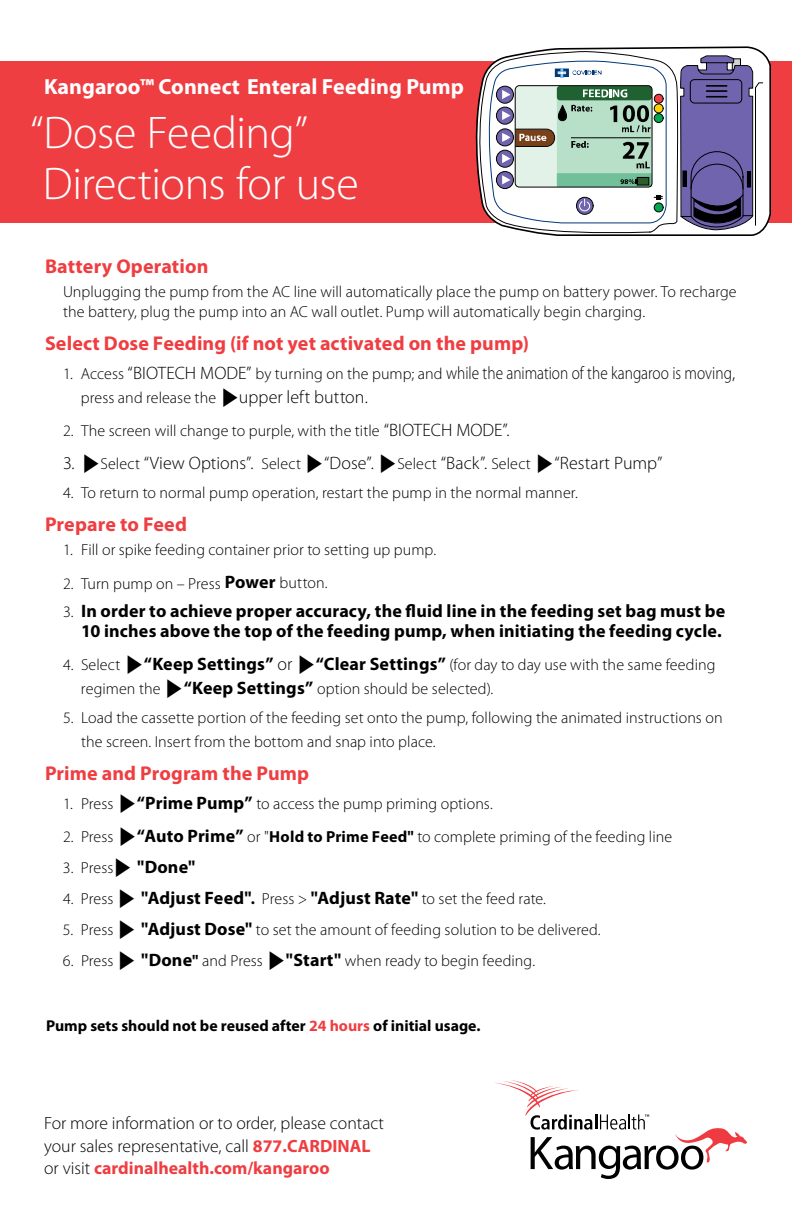
<style>
.page{position:relative;width:792px;height:1224px;background:#fff}
.page>*{position:absolute;margin:0;border:0;box-sizing:border-box;transform-origin:0 0}
.t1{font:300 46px/51px "Myriad Pro";letter-spacing:-.01em;color:#fff}
.t2{font:700 22px "Myriad Pro";color:#fff}
.t3{font:700 20px "Myriad Pro";letter-spacing:.005em;color:#ef3e42}
.t4{font:700 18px/20px "Myriad Pro";letter-spacing:.01em;color:#000;text-align:right}
.t5{font:300 18px "Myriad Pro";color:#000}
.t6{font:300 17.8px/22.2px "Myriad Pro";color:#000}
.t7{font:300 16px/20px "Myriad Pro";letter-spacing:.005em;color:#000}
.t8{font:700 15.8px "Myriad Pro";color:#000}
.s1{font-size:16px}
.s2{font-size:18px}
.s3{font-weight:700;font-size:18px}
.s4{font-weight:300;font-size:16px}
.s5{font-weight:300}
.s6{font-weight:700}
.s7{color:#ef3e42}
.s8{font-weight:700;color:#ef3e42}
</style>
<div class="page">
<div style="left:0;top:61px;width:792px;height:162px;background:#ef3e42"></div>
<svg style="left:495px;top:1080px;width:252px;height:99px"></svg>
<svg style="left:529px;top:47px;width:242px;height:183px"></svg>
<svg style="left:475px;top:52px;width:289px;height:184px;background:#b0b4bf"></svg>
<div style="left:515px;top:85px;width:137px;height:102px;border:1px solid #000;border-radius:4px"></div>
<hr style="left:571px;top:137px;width:80px;height:1px;background:#000">
<h2 class="t2" style="left:44px;top:74px;width:421px">Kangaroo™ Connect Enteral Feeding Pump</h2>
<h1 class="t1" style="left:30px;top:107px;width:330px">“Dose Feeding”<br>Directions for use</h1>
<p class="t3" style="left:45px;top:255px;width:165px">Battery Operation</p>
<p class="t7" style="left:63px;top:282px;width:675px">Unplugging the pump from the AC line will automatically place the pump on battery power. To recharge the battery, plug the pump into an AC wall outlet. Pump will automatically begin charging.</p>
<p class="t3" style="left:45px;top:333px;width:486px">Select Dose Feeding (if not yet activated on the pump)</p>
<p class="t5" style="left:63px;top:363px;width:674px"><span class="s1">1. Access</span> “BIOTECH MODE” <span class="s1">by turning on the pump; and</span> while the animation of the kangaroo is moving,</p>
<p class="t7" style="left:81px;top:388px;width:137px">press and release the</p>
<p class="t5" style="left:239px;top:387px;width:130px">upper left button.</p>
<p class="t7" style="left:63px;top:421px;width:448px">2. The screen will change to purple, with the title <span class="s2">“BIOTECH MODE”.</span></p>
<p class="t5" style="left:63px;top:453px;width:240px">3. <span class="s1">Select</span> “View Options”. <span class="s1">Select</span></p>
<p class="t5" style="left:324px;top:453px;width:51px">“Dose”.</p>
<p class="t7" style="left:397px;top:454px;width:135px">Select <span class="s2">“Back”.</span> Select</p>
<p class="t5" style="left:555px;top:453px;width:109px">“Restart Pump”</p>
<p class="t7" style="left:63px;top:483px;width:516px">4. To return to normal pump operation, restart the pump in the normal manner.</p>
<p class="t3" style="left:45px;top:513px;width:144px">Prepare to Feed</p>
<p class="t7" style="left:63px;top:540px;width:375px">1. Fill or spike feeding container prior to setting up pump.</p>
<p class="t7" style="left:63px;top:573px;width:266px">2. Turn pump on – Press <span class="s3">Power</span> button.</p>
<p class="t4" style="left:63px;top:602px;width:664px"><span class="s4">3.</span> In order to achieve proper accuracy, the fluid line in the feeding set bag must be<br>10 inches above the top of the feeding pump, when initiating the feeding cycle.</p>
<p class="t7" style="left:63px;top:655px;width:59px">4. Select</p>
<p class="t4" style="left:144px;top:655px;width:150px">“Keep Settings” <span class="s5">or</span></p>
<p class="t7" style="left:316px;top:655px;width:401px"><span class="s3">“Clear Settings”</span> (for day to day use with the same feeding</p>
<p class="t7" style="left:81px;top:679px;width:81px">regimen the</p>
<p class="t7" style="left:184px;top:679px;width:311px"><span class="s3">“Keep Settings”</span> option should be selected).</p>
<p class="t7" style="left:81px;top:706px;width:643px;line-height:24px;text-indent:-18px">5. Load the cassette portion of the feeding set onto the pump, following the animated instructions on the screen. Insert from the bottom and snap into place.</p>
<p class="t3" style="left:45px;top:763px;width:266px">Prime and Program the Pump</p>
<p class="t7" style="left:63px;top:794px;width:52px">1. Press</p>
<p class="t7" style="left:137px;top:794px;width:358px"><span class="s3">“Prime Pump”</span> to access the pump priming options.</p>
<p class="t7" style="left:63px;top:827px;width:52px">2. Press</p>
<p class="t7" style="left:137px;top:827px;width:537px"><span class="s3">“Auto Prime”</span> or "<span class="s6">Hold to Prime Feed"</span> to complete priming of the feeding line</p>
<p class="t7" style="left:63px;top:858px;width:52px">3. Press</p>
<p class="t4" style="left:137px;top:857px;width:60px">"Done"</p>
<p class="t7" style="left:63px;top:889px;width:52px">4. Press</p>
<p class="t4" style="left:141px;top:888px;width:406px">"Adjust Feed"<span class="s1">.</span> <span class="s4">Press &gt;</span> "Adjust Rate" <span class="s4">to set the feed rate.</span></p>
<p class="t7" style="left:63px;top:920px;width:52px">5. Press</p>
<p class="t7" style="left:141px;top:920px;width:461px"><span class="s3">"Adjust Dose"</span> to set the amount of feeding solution to be delivered.</p>
<p class="t7" style="left:63px;top:951px;width:52px">6. Press</p>
<p class="t7" style="left:141px;top:951px;width:123px"><span class="s3">"Done</span><span class="s6">"</span> and Press</p>
<p class="t7" style="left:286px;top:951px;width:251px"><span class="s3">"Start"</span> when ready to begin feeding.</p>
<p class="t8" style="left:46px;top:1017px;width:436px">Pump sets should not be reused after <span class="s7">24 hours</span> of initial usage.</p>
<p class="t6" style="left:44px;top:1113px;width:341px">For more information or to order, please contact your sales representative, call <span class="s8">877.CARDINAL </span>or visit <span class="s8">cardinalhealth.com/kangaroo</span></p>
</div>
